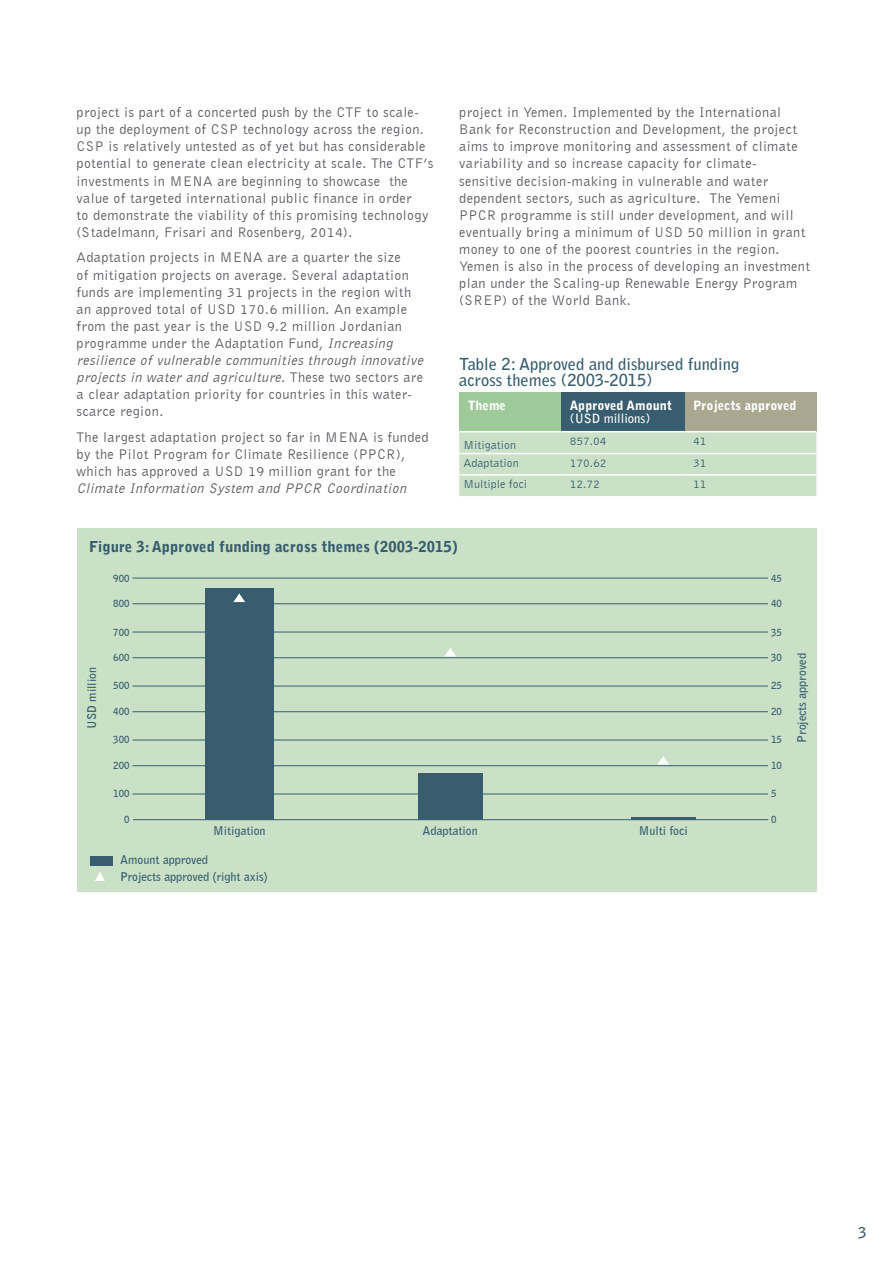
<style>
.page{position:relative;width:893px;height:1263px;background:#fff}
.page>*{position:absolute;margin:0;border:0;box-sizing:border-box;transform-origin:0 0}
.TABLE_TITLE{font:700 16.5px/16.5px "Bell Gothic Std";color:#375d6e}
.FIGURE_TITLE{font:900 15px "Bell Gothic Std";color:#375d6e}
.t1{font:700 15px "Bell Gothic Std";color:#375d6e}
.BODY{font:14.25px/17.1px "Bell Gothic BT";letter-spacing:.025em;color:#57585a}
.TABLE_HEADINGS{font:900 12.75px/12.8px "Bell Gothic Std";color:#fff}
.t2{font:700 12px/16.6px "Bell Gothic BT";color:#375d6e}
.TABLE_BODY{font:12px "Bell Gothic BT";color:#375d6e}
.t3{font:700 9.75px "Bell Gothic BT";color:#375d6e}
.s1{font-style:italic}
.s2{font-weight:700}
</style>
<div class="page">
<div style="left:77px;top:528px;width:739px;height:364px;background:#cbe1c7"></div>
<div style="left:90px;top:856px;width:23px;height:9px;background:#375d6e"></div>
<svg style="left:95px;top:872px;width:10px;height:9px"></svg>
<hr style="left:133px;top:819px;width:635px;height:1px;background:#375d6e">
<hr style="left:132px;top:794px;width:636px;height:1px;background:#375d6e">
<hr style="left:132px;top:765px;width:636px;height:1px;background:#375d6e">
<hr style="left:132px;top:740px;width:636px;height:1px;background:#375d6e">
<hr style="left:132px;top:711px;width:636px;height:1px;background:#375d6e">
<hr style="left:132px;top:686px;width:636px;height:1px;background:#375d6e">
<hr style="left:132px;top:657px;width:636px;height:1px;background:#375d6e">
<hr style="left:132px;top:632px;width:636px;height:1px;background:#375d6e">
<hr style="left:132px;top:603px;width:636px;height:1px;background:#375d6e">
<hr style="left:132px;top:578px;width:636px;height:1px;background:#375d6e">
<hr style="left:631px;top:817px;width:65px;height:3px;background:#375d6e">
<div style="left:418px;top:773px;width:65px;height:47px;background:#375d6e"></div>
<div style="left:205px;top:588px;width:68px;height:232px;background:#375d6e"></div>
<svg style="left:233px;top:593px;width:12px;height:9px"></svg>
<svg style="left:445px;top:648px;width:11px;height:8px"></svg>
<svg style="left:658px;top:756px;width:11px;height:8px"></svg>
<div style="left:459px;top:392px;width:102px;height:40px;background:#9dca98"></div>
<div style="left:561px;top:392px;width:124px;height:40px;background:#375d6e"></div>
<div style="left:685px;top:392px;width:131px;height:40px;background:#a9a790"></div>
<div style="left:459px;top:432px;width:357px;height:64px;background:#cbe1c7"></div>
<hr style="left:459px;top:453px;width:102px;height:1px;background:#fff">
<hr style="left:561px;top:453px;width:124px;height:1px;background:#fff">
<hr style="left:685px;top:453px;width:131px;height:1px;background:#fff">
<hr style="left:459px;top:474px;width:102px;height:2px;background:#fff">
<hr style="left:561px;top:474px;width:124px;height:2px;background:#fff">
<hr style="left:685px;top:474px;width:131px;height:2px;background:#fff">
<hr style="left:459px;top:431px;width:102px;height:1px;background:#fff">
<hr style="left:561px;top:431px;width:124px;height:1px;background:#fff">
<hr style="left:685px;top:431px;width:131px;height:1px;background:#fff">
<p class="BODY" style="left:77px;top:103px;width:358px">project is part of a concerted push by the CTF to scale&shy;up the deployment of CSP technology across the region.<br>CSP is relatively untested as of yet but has considerable potential to generate clean electricity at scale. The CTF’s investments in MENA are beginning to showcase the value of targeted international public finance in order<br>to demonstrate the viability of this promising technology (Stadelmann, Frisari and Rosenberg, 2014).</p>
<p class="BODY" style="left:77px;top:249px;width:352px">Adaptation projects in MENA are a quarter the size<br>of mitigation projects on average. Several adaptation funds are implementing 31 projects in the region with an approved total of USD 170.6 million. An example from the past year is the USD 9.2 million Jordanian programme under the Adaptation Fund, <span class="s1">Increasing resilience of vulnerable communities through innovative projects in water and agriculture.</span> T h e s e tw o s e c t o r s a r e a clear adaptation priority for countries in this water&shy;scarce region.</p>
<p class="BODY" style="left:77px;top:428px;width:354px">The largest adaptation project so far in MENA is funded by the Pilot Program for Climate Resilience (PPCR), which has approved a USD 19 million grant for the <span class="s1">Climate Information System and PPCR Coordination</span></p>
<p class="BODY" style="left:459px;top:103px;width:352px">project in Yemen. Implemented by the International Bank for Reconstruction and Development, the project aims to improve monitoring and assessment of climate variability and so increase capacity for climate&shy;sensitive decision-making in vulnerable and water dependent sectors, such as agriculture. The Yemeni PPCR programme is still under development, and will eventually bring a minimum of USD 50 million in grant money to one of the poorest countries in the region.<br>Yemen is also in the process of developing an investment plan under the Scaling-up Renewable Energy Program (SREP) of the World Bank.</p>
<p class="TABLE_TITLE" style="left:459px;top:356px;width:281px">Table 2: Approved and disbursed funding across themes (2003-2015)</p>
<p class="TABLE_HEADINGS" style="left:468px;top:400px;width:40px">Theme</p>
<p class="TABLE_HEADINGS" style="left:570px;top:400px;width:104px">Approved Amount <span class="s2">(USD millions)</span></p>
<p class="TABLE_HEADINGS" style="left:693px;top:400px;width:105px">Projects approved</p>
<p class="TABLE_BODY" style="left:463px;top:438px;width:54px">Mitigation</p>
<p class="TABLE_BODY" style="left:570px;top:434px;width:38px">857.04</p>
<p class="TABLE_BODY" style="left:693px;top:434px;width:15px">41</p>
<p class="TABLE_BODY" style="left:463px;top:455px;width:57px">Adaptation</p>
<p class="TABLE_BODY" style="left:570px;top:455px;width:38px">170.62</p>
<p class="TABLE_BODY" style="left:693px;top:455px;width:15px">31</p>
<p class="TABLE_BODY" style="left:463px;top:477px;width:65px">Multiple foci</p>
<p class="TABLE_BODY" style="left:570px;top:477px;width:32px">12.72</p>
<p class="TABLE_BODY" style="left:693px;top:477px;width:15px">11</p>
<p class="FIGURE_TITLE" style="left:89px;top:538px;width:370px">Figure 3: Approved funding across themes (2003-2015)</p>
<p class="t2" style="left:83px;top:729px;width:63px;rotate:-90deg">USD million</p>
<p class="t3" style="left:113px;top:572px;width:18px">900</p>
<p class="t3" style="left:113px;top:597px;width:18px">800</p>
<p class="t3" style="left:113px;top:626px;width:18px">700</p>
<p class="t3" style="left:113px;top:651px;width:18px">600</p>
<p class="t3" style="left:113px;top:679px;width:18px">500</p>
<p class="t3" style="left:113px;top:704px;width:18px">400</p>
<p class="t3" style="left:113px;top:733px;width:18px">300</p>
<p class="t3" style="left:113px;top:759px;width:18px">200</p>
<p class="t3" style="left:113px;top:787px;width:18px">100</p>
<p class="t3" style="left:124px;top:813px;width:7px">0</p>
<p class="t2" style="left:213px;top:822px;width:54px">Mitigation</p>
<p class="t2" style="left:423px;top:822px;width:57px">Adaptation</p>
<p class="t2" style="left:639px;top:822px;width:50px">Multi foci</p>
<p class="t2" style="left:120px;top:851px;width:149px">Amount approved<br>Projects approved (right axis)</p>
<p class="t3" style="left:771px;top:572px;width:12px">45</p>
<p class="t3" style="left:771px;top:597px;width:12px">40</p>
<p class="t3" style="left:771px;top:626px;width:12px">35</p>
<p class="t3" style="left:771px;top:651px;width:12px">30</p>
<p class="t3" style="left:771px;top:679px;width:12px">25</p>
<p class="t3" style="left:771px;top:704px;width:12px">20</p>
<p class="t3" style="left:771px;top:733px;width:12px">15</p>
<p class="t3" style="left:771px;top:759px;width:12px">10</p>
<p class="t3" style="left:771px;top:787px;width:7px">5</p>
<p class="t3" style="left:771px;top:813px;width:7px">0</p>
<p class="t2" style="left:793px;top:742px;width:91px;rotate:-90deg">Projects approved</p>
<p class="t1" style="left:858px;top:1223px;width:10px">3</p>
</div>
